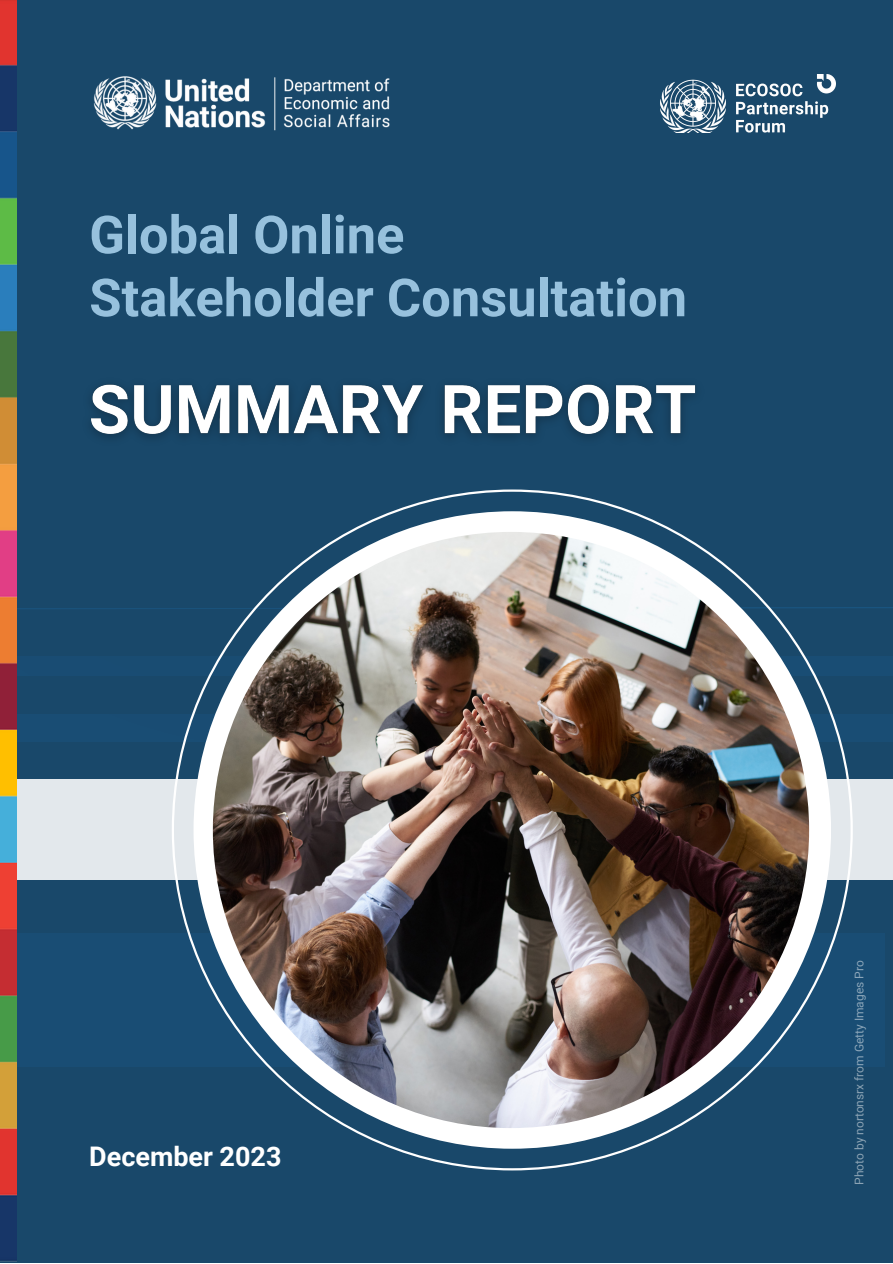
<style>
.page{position:relative;width:893px;height:1264px;background:#fff}
.page>*{position:absolute;margin:0;border:0;box-sizing:border-box;transform-origin:0 0}
.t1{font:700 52.5px "Roboto";color:#97c1dd}
.t2{font:700 27px "Roboto";color:#fff}
.t3{font:12px "Roboto";color:#fff}
</style>
<div class="page">
<div style="left:0;top:0;width:892px;height:1262px;background:#19486a"></div>
<div style="left:0;top:779px;width:892px;height:100px;background:#e3e8ec"></div>
<div style="left:16px;top:714px;width:876px;height:27px;background:#194d74"></div>
<svg style="left:859px;top:607px;width:33px;height:1px"></svg>
<div style="left:0;top:656px;width:892px;height:20px;background:#194c73"></div>
<div style="left:8px;top:933px;width:876px;height:134px;background:#194d74"></div>
<svg style="left:172px;top:489px;width:680px;height:681px"></svg>
<div style="left:193px;top:511px;width:638px;height:637px;background:#fff;border-radius:50%"></div>
<img style="left:93px;top:76px;width:297px;height:55px">
<img style="left:661px;top:74px;width:174px;height:59px">
<img style="left:213px;top:532px;width:596px;height:596px;border-radius:50%">
<img style="left:0;top:0;width:17px;height:1262px">
<img style="left:90px;top:384px;width:606px;height:54px">
<p class="t1" style="left:89px;top:204px;width:316px">Global Online</p>
<p class="t1" style="left:89px;top:267px;width:599px">Stakeholder Consultation</p>
<p class="t2" style="left:89px;top:1141px;width:194px">December 2023</p>
<p class="t3" style="left:852px;top:1184px;width:226px;rotate:-90deg">Photo by nortonsrx from Getty Images Pro</p>
</div>
